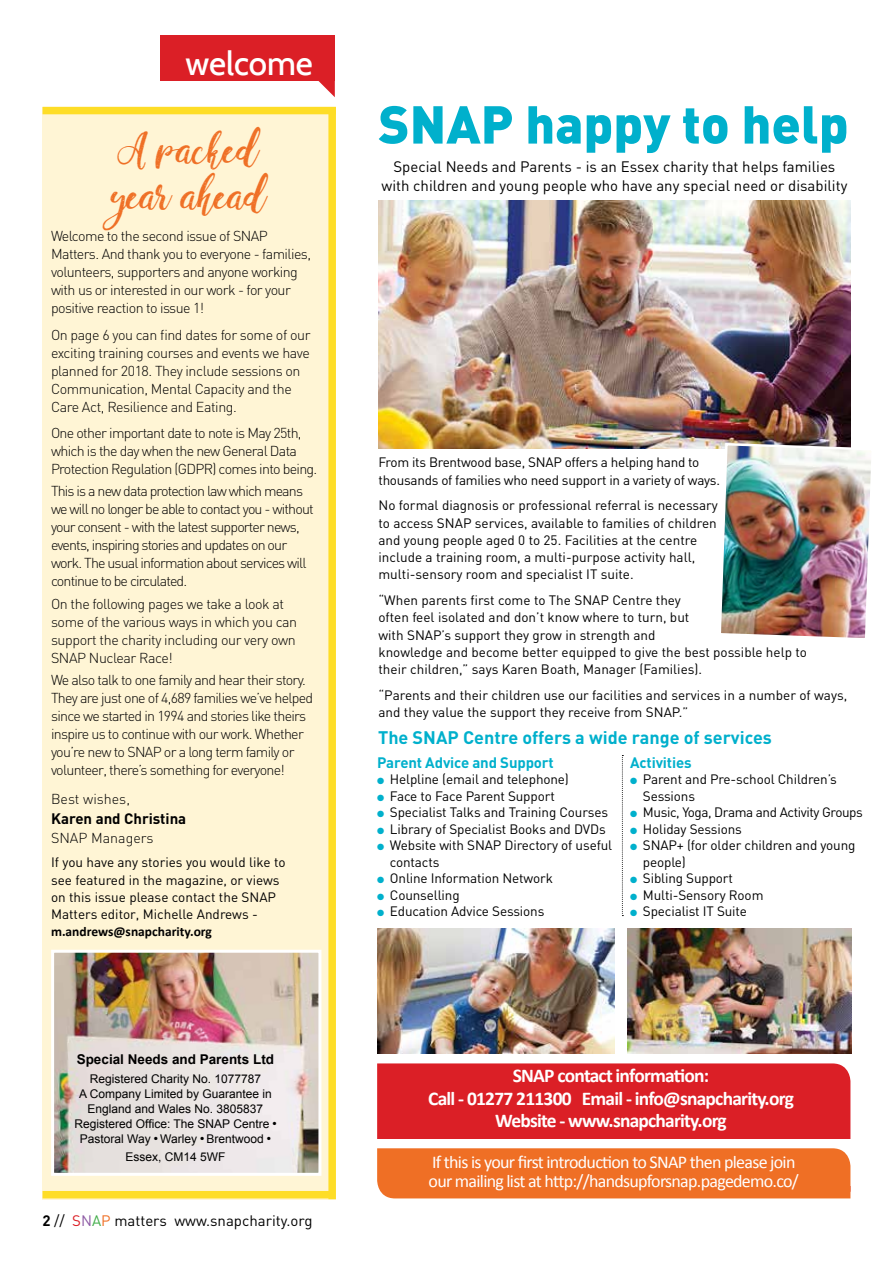
<style>
.page{position:relative;width:893px;height:1263px;background:#fff}
.page>*{position:absolute;margin:0;border:0;box-sizing:border-box;transform-origin:0 0}
.t1{font:900 52.5px "DIN";color:#00b0cc}
.t2{font:38.55px/46.2px "Perfume Classic Demo Version";color:#ef6f25}
.t3{font:500 33px "Cabin";letter-spacing:-.005em;color:#fff}
.t4{font:700 19.5px/22.5px "Calibri";letter-spacing:-.04em;color:#fff;text-align:center}
.t5{font:18px/19.5px "Calibri";letter-spacing:-.04em;color:#fff}
.t6{font:700 18px "DIN";color:#00b0cc}
.t7{font:15px/19.5px "DIN";color:#000;text-align:center}
.t8{font:700 15px "DIN";letter-spacing:-.01em;color:#00b0cc}
.t9{font:700 15px "DIN";color:#000}
.t10{font:300 14.25px/18px "DIN";letter-spacing:-.05em;color:#000}
.t11{font:300 14.25px/18px "DIN";letter-spacing:-.03em;color:#000}
.t12{font:300 14.25px "DIN";color:#000}
.t13{font:13.5px/17.2px "DIN";letter-spacing:-.01em;color:#000}
.t14{font:13.5px "DIN";letter-spacing:-.03em;color:#000}
.t15{font:700 13.5px "Calibri";color:#000}
.t16{font:700 13.5px "Arial";color:#000}
.t17{font:12px/15px "Arial";color:#000;text-align:center}
.t18{font:4.5px "Zapf Dingbats ITC";color:#000}
.s1{font-weight:700}
.s2{color:#db1f26}
.s3{color:#8e5ba5}
.s4{color:#41ad49}
.s5{color:#ef6f25}
.s6{color:#00b0cc}
</style>
<div class="page">
<div style="left:161px;top:35px;width:174px;height:46px;background:#db1f26"></div>
<svg style="left:318px;top:81px;width:17px;height:16px"></svg>
<div style="left:43px;top:107px;width:293px;height:1092px;background:#fff5d5"></div>
<div style="left:43px;top:107px;width:293px;height:7px;background:#fedd27"></div>
<div style="left:43px;top:1191px;width:289px;height:7px;background:#fedd27"></div>
<div style="left:328px;top:107px;width:8px;height:1092px;background:#fedd27"></div>
<img style="left:378px;top:201px;width:472px;height:248px">
<img style="left:377px;top:929px;width:237px;height:125px">
<img style="left:628px;top:929px;width:224px;height:125px">
<img style="left:717px;top:442px;width:154px;height:196px">
<svg style="left:622px;top:755px;width:1px;height:161px"></svg>
<img style="left:55px;top:954px;width:262px;height:218px">
<div style="left:51px;top:950px;width:270px;height:226px;border:3px solid #fff"></div>
<div style="left:377px;top:1063px;width:473px;height:76px;background:#db1f26"></div>
<div style="left:377px;top:1148px;width:473px;height:50px;background:#ef6f25"></div>
<h3 class="t3" style="left:185px;top:43px;width:129px">welcome</h3>
<h2 class="t2" style="left:110px;top:125px;width:156px">A packed year ahead</h2>
<p class="t10" style="left:51px;top:227px;width:261px">Welcome to the second issue of SNAP Matters. And thank you to everyone - families, volunteers, supporters and anyone working with us or interested in our work - for your positive reaction to issue 1!</p>
<p class="t11" style="left:51px;top:325px;width:261px">On page 6 you can find dates for some of our exciting training courses and events we have planned for 2018. They include sessions on Communication, Mental Capacity and the Care Act, Resilience and Eating.</p>
<p class="t10" style="left:51px;top:424px;width:268px">One other important date to note is May 25th, which is the day when the new General Data<br>Protection Regulation (GDPR) comes into being.</p>
<p class="t10" style="left:51px;top:482px;width:264px">This is a new data protection law which means we will no longer be able to contact you - without your consent - with the latest supporter news, events, inspiring stories and updates on our work. The usual information about services will continue to be circulated.</p>
<p class="t11" style="left:51px;top:594px;width:248px">On the following pages we take a look at some of the various ways in which you can support the charity including our very own SNAP Nuclear Race!</p>
<p class="t10" style="left:51px;top:671px;width:264px">We also talk to one family and hear their story.<br>They are just one of 4,689 families we’ve helped since we started in 1994 and stories like theirs inspire us to continue with our work. Whether you’re new to SNAP or a long term family or volunteer, there’s something for everyone!</p>
<p class="t12" style="left:51px;top:790px;width:80px">Best wishes,</p>
<p class="t9" style="left:51px;top:809px;width:137px">Karen and Christina</p>
<p class="t12" style="left:51px;top:829px;width:104px">SNAP Managers</p>
<p class="t13" style="left:51px;top:854px;width:236px">If you have any stories you would like to see featured in the magazine, or views on this issue please contact the SNAP Matters editor, Michelle Andrews -</p>
<p class="t15" style="left:51px;top:923px;width:162px">m.andrews@snapcharity.org</p>
<p class="t16" style="left:77px;top:1050px;width:199px">Special Needs and Parents Ltd</p>
<p class="t17" style="left:74px;top:1071px;width:199px">Registered Charity No. 1077787<br>A Company Limited by Guarantee in<br>England and Wales No. 3805837<br>Registered Office: The SNAP Centre</p>
<p class="t18" style="left:273px;top:1121px;width:5px">●</p>
<p class="t17" style="left:80px;top:1131px;width:185px">Pastoral Way ● Warley ● Brentwood</p>
<p class="t18" style="left:267px;top:1136px;width:5px">●</p>
<p class="t17" style="left:125px;top:1149px;width:102px">Essex, CM14 5WF</p>
<p class="t7" style="left:43px;top:1210px;width:271px"><span class="s1">2</span> // <span class="s2">S</span><span class="s3">N</span><span class="s4">A</span><span class="s5">P</span> matters www.snapcharity.org</p>
<h1 class="t1" style="left:378px;top:89px;width:472px">SNAP happy to help</h1>
<p class="t7" style="left:381px;top:156px;width:467px">Special Needs and Parents - is an Essex charity that helps families with children and young people who have any special need or disability</p>
<p class="t13" style="left:378px;top:454px;width:343px">From its Brentwood base, SNAP offers a helping hand to thousands of families who need support in a variety of ways.</p>
<p class="t13" style="left:378px;top:497px;width:341px">No formal diagnosis or professional referral is necessary to access SNAP services, available to families of children and young people aged 0 to 25. Facilities at the centre include a training room, a multi-purpose activity hall, multi-sensory room and specialist IT suite.</p>
<p class="t13" style="left:378px;top:591px;width:430px">“When parents first come to The SNAP Centre they<br>often feel isolated and don’t know where to turn, but<br>with SNAP’s support they grow in strength and<br>knowledge and become better equipped to give the best possible help to their children,” says Karen Boath, Manager (Families).</p>
<p class="t13" style="left:378px;top:686px;width:470px">“Parents and their children use our facilities and services in a number of ways, and they value the support they receive from SNAP.”</p>
<h3 class="t6" style="left:378px;top:725px;width:395px">The SNAP Centre offers a wide range of services</h3>
<p class="t8" style="left:377px;top:752px;width:178px">Parent Advice and Support</p>
<p class="t13" style="left:377px;top:770px;width:193px"><span class="s6">●</span> Helpline (email and telephone)</p>
<p class="t13" style="left:377px;top:787px;width:179px"><span class="s6">●</span> Face to Face Parent Support</p>
<p class="t13" style="left:377px;top:803px;width:232px"><span class="s6">●</span> Specialist Talks and Training Courses</p>
<p class="t13" style="left:377px;top:820px;width:230px"><span class="s6">●</span> Library of Specialist Books and DVDs</p>
<p class="t13" style="left:390px;top:837px;width:224px;line-height:16.5px;text-indent:-13px"><span class="s6">●</span> Website with SNAP Directory of useful contacts</p>
<p class="t13" style="left:377px;top:869px;width:177px"><span class="s6">●</span> Online Information Network</p>
<p class="t13" style="left:377px;top:886px;width:84px"><span class="s6">●</span> Counselling</p>
<p class="t13" style="left:377px;top:902px;width:169px"><span class="s6">●</span> Education Advice Sessions</p>
<p class="t8" style="left:630px;top:752px;width:63px">Activities</p>
<p class="t13" style="left:643px;top:771px;width:196px;line-height:16.5px;text-indent:-13px"><span class="s6">●</span> Parent and Pre-school Children’s<br>Sessions</p>
<p class="t14" style="left:630px;top:804px;width:234px"><span class="s6">●</span> Music, Yoga, Drama and Activity Groups</p>
<p class="t13" style="left:630px;top:820px;width:113px"><span class="s6">●</span> Holiday Sessions</p>
<p class="t13" style="left:643px;top:837px;width:214px;line-height:16.5px;text-indent:-13px"><span class="s6">●</span> SNAP+ (for older children and young people)</p>
<p class="t13" style="left:630px;top:869px;width:104px"><span class="s6">●</span> Sibling Support</p>
<p class="t13" style="left:630px;top:886px;width:135px"><span class="s6">●</span> Multi-Sensory Room</p>
<p class="t13" style="left:630px;top:902px;width:118px"><span class="s6">●</span> Specialist IT Suite</p>
<h3 class="t4" style="left:428px;top:1064px;width:367px">SNAP contact information:<br>Call - 01277 211300 Email - info@snapcharity.org<br>Website - www.snapcharity.org</h3>
<h3 class="t5" style="left:429px;top:1152px;width:372px">If this is your first introduction to SNAP then please join our mailing list at http://handsupforsnap.pagedemo.co/</h3>
</div>
